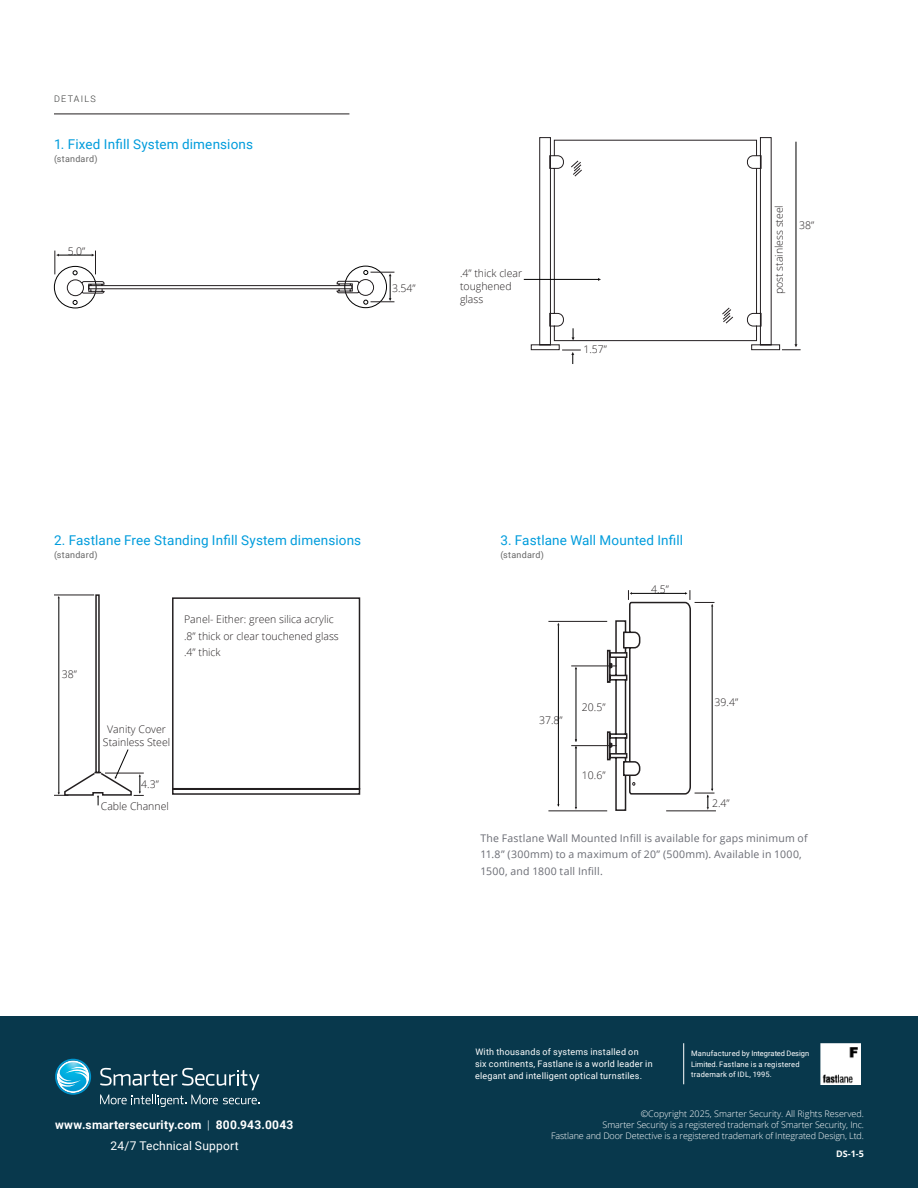
<style>
.page{position:relative;width:918px;height:1188px;background:#fff}
.page>*{position:absolute;margin:0;border:0;box-sizing:border-box;transform-origin:0 0}
.Main__Body_Header{font:13.5px "Roboto";letter-spacing:.01em;color:#009cdc}
.t1{font:700 12px/21px "Roboto";letter-spacing:.02em;color:#fff;text-align:center}
.t2{font:300 10.5px/12.6px "Open Sans";color:#231f20}
.Main__Body{font:10.5px/16.5px "Open Sans";letter-spacing:.02em;color:#696b73}
.t3{font:300 9px/10.8px "Open Sans";letter-spacing:-.01em;color:#fff;text-align:right}
.t4{font:9px/12px "Roboto";letter-spacing:.025em;color:#fff}
.Specs_Table__Bulleted_Line{font:9px "Roboto";letter-spacing:.025em;color:#666}
.Header__Product_Group{font:300 9px "Roboto";letter-spacing:.14em;color:#323332}
.t5{font:700 9px "Open Sans";color:#fff}
.t6{font:7.5px/10.5px "Roboto";letter-spacing:.02em;color:#fff}
.s1{font-weight:300}
.s2{font-weight:400}
</style>
<div class="page">
<svg style="left:54px;top:251px;width:340px;height:58px"></svg>
<svg style="left:531px;top:137px;width:249px;height:213px"></svg>
<svg style="left:782px;top:344px;width:19px;height:6px"></svg>
<hr style="left:796px;top:142px;width:1px;height:203px;background:#000">
<svg style="left:572px;top:328px;width:3px;height:12px"></svg>
<svg style="left:562px;top:350px;width:19px;height:14px"></svg>
<hr style="left:524px;top:279px;width:75px;height:1px;background:#000">
<hr style="left:54px;top:114px;width:295px;height:1px;background:#231f20">
<div style="left:95px;top:594px;width:5px;height:179px;border:2px solid #231f20"></div>
<svg style="left:172px;top:597px;width:189px;height:198px"></svg>
<hr style="left:54px;top:595px;width:40px;height:1px;background:#231f20">
<hr style="left:59px;top:598px;width:1px;height:195px;background:#000">
<svg style="left:54px;top:749px;width:90px;height:56px"></svg>
<hr style="left:548px;top:621px;width:59px;height:1px;background:#231f20">
<hr style="left:558px;top:625px;width:1px;height:181px;background:#000">
<hr style="left:548px;top:810px;width:59px;height:1px;background:#231f20">
<hr style="left:571px;top:666px;width:46px;height:1px;background:#231f20">
<hr style="left:576px;top:668px;width:1px;height:74px;background:#000">
<hr style="left:571px;top:745px;width:46px;height:1px;background:#231f20">
<hr style="left:666px;top:810px;width:50px;height:1px;background:#231f20">
<hr style="left:576px;top:747px;width:1px;height:61px;background:#000">
<svg style="left:606px;top:590px;width:108px;height:222px"></svg>
<div style="left:0;top:1016px;width:918px;height:172px;background:#08384c"></div>
<hr style="left:683px;top:1043px;width:1px;height:41px;background:#fff">
<img style="left:820px;top:1044px;width:41px;height:40px">
<svg style="left:55px;top:1059px;width:36px;height:36px"></svg>
<svg style="left:100px;top:1068px;width:159px;height:39px"></svg>
<p class="Header__Product_Group" style="left:54px;top:93px;width:43px">DETAILS</p>
<p class="Main__Body_Header" style="left:54px;top:134px;width:201px">1. Fixed Infill System dimensions</p>
<p class="Specs_Table__Bulleted_Line" style="left:54px;top:152px;width:45px">(standard)</p>
<p class="t2" style="left:68px;top:244px;width:19px">5.0”</p>
<p class="t2" style="left:392px;top:281px;width:25px">3.54”</p>
<p class="t2" style="left:460px;top:267px;width:64px">.4” thick clear toughened glass</p>
<p class="t2" style="left:583px;top:343px;width:25px">1.57”</p>
<p class="t2" style="left:772px;top:294px;width:91px;rotate:-90deg">post stainless steel</p>
<p class="t2" style="left:799px;top:219px;width:17px">38”</p>
<p class="Main__Body_Header" style="left:54px;top:530px;width:309px">2. Fastlane Free Standing Infill System dimensions</p>
<p class="Specs_Table__Bulleted_Line" style="left:54px;top:548px;width:45px">(standard)</p>
<p class="t2" style="left:62px;top:667px;width:17px">38”</p>
<p class="t2" style="left:184px;top:611px;width:156px;line-height:16.5px">Panel- Either: green silica acrylic .8” thick or clear touchened glass .4” thick</p>
<p class="t2" style="left:107px;top:723px;width:60px">Vanity Cover</p>
<p class="t2" style="left:103px;top:735px;width:69px">Stainless Steel</p>
<p class="t2" style="left:141px;top:777px;width:19px">4.3”</p>
<p class="t2" style="left:101px;top:800px;width:70px">Cable Channel</p>
<p class="t1" style="left:55px;top:1114px;width:240px">www.smartersecurity.com <span class="s1">|</span> 800.943.0043<br><span class="s2">24/7 Technical Support</span></p>
<p class="Main__Body_Header" style="left:500px;top:530px;width:184px">3. Fastlane Wall Mounted Infill</p>
<p class="Specs_Table__Bulleted_Line" style="left:500px;top:548px;width:45px">(standard)</p>
<p class="t2" style="left:539px;top:714px;width:25px">37.8”</p>
<p class="t2" style="left:582px;top:700px;width:25px">20.5”</p>
<p class="t2" style="left:582px;top:768px;width:25px">10.6”</p>
<p class="t2" style="left:651px;top:583px;width:19px">4.5”</p>
<p class="t2" style="left:715px;top:696px;width:25px">39.4”</p>
<p class="t2" style="left:712px;top:796px;width:19px">2.4”</p>
<p class="Main__Body" style="left:480px;top:829px;width:329px">The Fastlane Wall Mounted Infill is available for gaps minimum of<br>11.8” (300mm) to a maximum of 20” (500mm). Available in 1000,<br>1500, and 1800 tall Infill.</p>
<p class="t4" style="left:475px;top:1046px;width:179px">With thousands of systems installed on<br>six continents, Fastlane is a world leader in elegant and intelligent optical turnstiles.</p>
<p class="t6" style="left:691px;top:1048px;width:120px">Manufactured by Integrated Design<br>Limited. Fastlane is a registered trademark of IDL, 1995.</p>
<p class="t3" style="left:551px;top:1109px;width:314px">©Copyright 2025, Smarter Security. All Rights Reserved.<br>Smarter Security is a registered trademark of Smarter Security, Inc.<br>Fastlane and Door Detective is a registered trademark of Integrated Design, Ltd.</p>
<p class="t5" style="left:836px;top:1148px;width:29px">DS-1-5</p>
</div>
